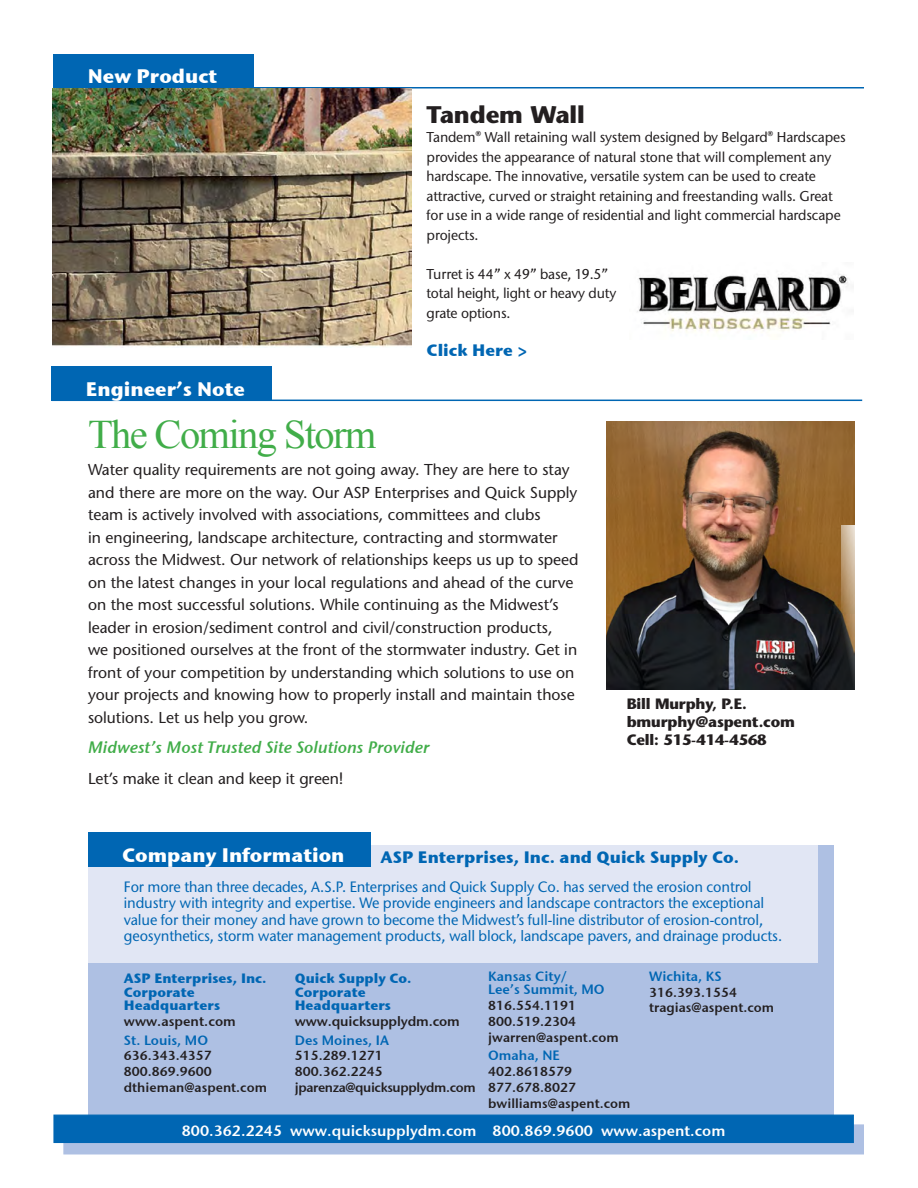
<style>
.page{position:relative;width:918px;height:1188px;background:#fff}
.page>*{position:absolute;margin:0;border:0;box-sizing:border-box;transform-origin:0 0}
.t1{font:40.5px "Times New Roman";letter-spacing:-.04em;color:#41ad49}
.t2{font:700 24px "Stone Sans";letter-spacing:-.005em;color:#231f20}
.t3{font:700 19.5px "Stone Sans ITC";color:#fff}
.t4{font:700 16.5px "Stone Sans ITC";color:#0066b3}
.t5{font:16.5px "Stone Sans Sem ITCTT Semi Ita";color:#41ad49}
.t6{font:15.75px/22.5px "Stone Sans";color:#231f20}
.t7{font:500 15px/16.5px "Stone Sans ITC Std";letter-spacing:-.01em;color:#0066b3;scale:.96 1}
.t8{font:15px "Stone Sans Sem ITCTT Semi";color:#fff}
.t9{font:700 15px/18px "Stone Sans";letter-spacing:-.01em;color:#231f20}
.t10{font:500 14.25px/19.5px "Stone Sans ITC Std";letter-spacing:-.01em;color:#231f20}
.t11{font:700 13.5px/13.5px "Stone Sans ITC";color:#0066b3}
.t12{font:13.5px/13.5px "Stone Sans Sem ITCTT Semi";color:#0066b3}
.t13{font:13.5px "Stone Sans Sem ITCTT Semi";letter-spacing:-.01em;color:#231f20}
.t14{font:13.2px/15.8px "Stone Sans Sem ITCTT Semi";color:#231f20}
.t15{font:13.2px/15.8px "Stone Sans Sem ITCTT Semi";letter-spacing:-.03em;color:#231f20}
</style>
<div class="page">
<div style="left:88px;top:845px;width:745px;height:280px;background:#aec0e3"></div>
<div style="left:63px;top:1124px;width:801px;height:30px;background:#aec0e3"></div>
<div style="left:53px;top:1115px;width:801px;height:28px;background:#0066b3"></div>
<hr style="left:54px;top:87px;width:810px;height:2px;background:#0066b3">
<div style="left:53px;top:54px;width:201px;height:34px;background:#0066b3"></div>
<div style="left:88px;top:845px;width:730px;height:118px;background:#e1e6f4"></div>
<div style="left:88px;top:832px;width:282px;height:35px;background:#0066b3"></div>
<hr style="left:52px;top:400px;width:810px;height:1px;background:#0066b3">
<div style="left:51px;top:367px;width:220px;height:34px;background:#0066b3"></div>
<img style="left:606px;top:422px;width:249px;height:267px">
<svg style="left:841px;top:526px;width:14px;height:164px;background:#88765e"></svg>
<img style="left:52px;top:88px;width:359px;height:260px">
<img style="left:637px;top:274px;width:211px;height:58px">
<p class="t3" style="left:88px;top:59px;width:131px">New Product</p>
<p class="t3" style="left:86px;top:372px;width:161px">Engineer’s Note</p>
<h1 class="t1" style="left:88px;top:407px;width:290px">The Coming Storm</h1>
<h2 class="t2" style="left:427px;top:100px;width:160px">Tandem Wall</h2>
<p class="t10" style="left:427px;top:127px;width:421px">Tandem® Wall retaining wall system designed by Belgard® Hardscapes provides the appearance of natural stone that will complement any hardscape. The innovative, versatile system can be used to create attractive, curved or straight retaining and freestanding walls. Great for use in a wide range of residential and light commercial hardscape projects.</p>
<p class="t10" style="left:427px;top:264px;width:191px">Turret is 44” x 49” base, 19.5” total height, light or heavy duty grate options.</p>
<p class="t4" style="left:427px;top:335px;width:102px">Click Here &gt;</p>
<p class="t6" style="left:88px;top:458px;width:492px">Water quality requirements are not going away. They are here to stay and there are more on the way. Our ASP Enterprises and Quick Supply team is actively involved with associations, committees and clubs<br>in engineering, landscape architecture, contracting and stormwater across the Midwest. Our network of relationships keeps us up to speed on the latest changes in your local regulations and ahead of the curve on the most successful solutions. While continuing as the Midwest’s leader in erosion/sediment control and civil/construction products,<br>we positioned ourselves at the front of the stormwater industry. Get in front of your competition by understanding which solutions to use on your projects and knowing how to properly install and maintain those solutions. Let us help you grow.</p>
<p class="t5" style="left:88px;top:733px;width:343px">Midwest’s Most Trusted Site Solutions Provider</p>
<p class="t6" style="left:88px;top:767px;width:257px">Let’s make it clean and keep it green!</p>
<p class="t9" style="left:627px;top:695px;width:170px">Bill Murphy, P.E. bmurphy@aspent.com<br>Cell: 515-414-4568</p>
<p class="t3" style="left:122px;top:838px;width:224px">Company Information</p>
<p class="t4" style="left:381px;top:842px;width:360px">ASP Enterprises, Inc. and Quick Supply Co.</p>
<p class="t7" style="left:124px;top:878px;width:687px">For more than three decades, A.S.P. Enterprises and Quick Supply Co. has served the erosion control industry with integrity and expertise. We provide engineers and landscape contractors the exceptional value for their money and have grown to become the Midwest’s full-line distributor of erosion-control, geosynthetics, storm water management products, wall block, landscape pavers, and drainage products.</p>
<p class="t11" style="left:124px;top:971px;width:144px">ASP Enterprises, Inc.<br>Corporate<br>Headquarters</p>
<p class="t13" style="left:124px;top:1010px;width:113px">www.aspent.com</p>
<p class="t12" style="left:124px;top:1032px;width:86px">St. Louis, MO</p>
<p class="t14" style="left:124px;top:1047px;width:145px">636.343.4357<br>800.869.9600 dthieman@aspent.com</p>
<p class="t11" style="left:295px;top:971px;width:118px">Quick Supply Co.<br>Corporate<br>Headquarters</p>
<p class="t13" style="left:295px;top:1010px;width:167px">www.quicksupplydm.com</p>
<p class="t12" style="left:295px;top:1032px;width:96px">Des Moines, IA</p>
<p class="t15" style="left:295px;top:1047px;width:182px">515.289.1271<br>800.362.2245 jparenza@quicksupplydm.com</p>
<p class="t12" style="left:488px;top:968px;width:118px">Kansas City/<br>Lee’s Summit, MO</p>
<p class="t14" style="left:488px;top:997px;width:132px">816.554.1191<br>800.519.2304 jwarren@aspent.com</p>
<p class="t12" style="left:488px;top:1048px;width:73px">Omaha, NE</p>
<p class="t14" style="left:488px;top:1063px;width:144px">402.8618579<br>877.678.8027 bwilliams@aspent.com</p>
<p class="t12" style="left:649px;top:968px;width:74px">Wichita, KS</p>
<p class="t14" style="left:649px;top:983px;width:127px">316.393.1554 tragias@aspent.com</p>
<p class="t8" style="left:182px;top:1119px;width:545px">800.362.2245 www.quicksupplydm.com 800.869.9600 www.aspent.com</p>
</div>
